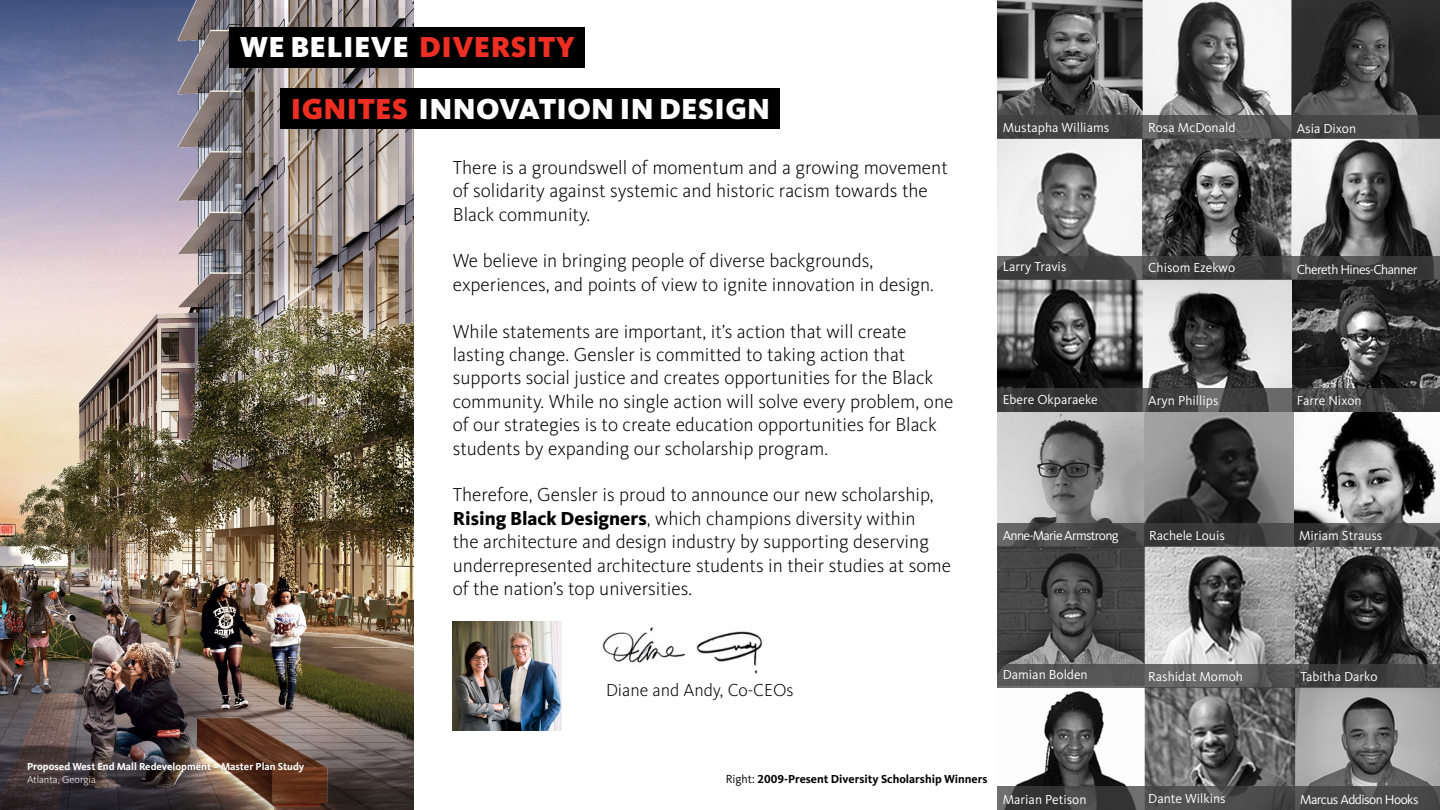
<style>
.page{position:relative;width:1440px;height:810px;background:#fff}
.page>*{position:absolute;margin:0;border:0;box-sizing:border-box;transform-origin:0 0}
.t1{font:900 30px/61.5px "Kievit OT";letter-spacing:.01em;color:#fff}
.t2{font:19.5px/23.4px "Kievit OT Light";color:#000}
.t3{font:18px "Kievit OT Light";color:#000}
.t4{font:13.5px "Kievit OT";color:#fff}
.t5{font:13.5px "Kievit OT";letter-spacing:-.04em;color:#fff}
.t6{font:13.5px "Kievit OT";letter-spacing:-.05em;color:#fff}
.t7{font:700 12px "Kievit OT";color:#000}
.t8{font:700 10.5px "Kievit OT";color:#fff}
.t9{font:10.5px "Kievit OT Light";color:#fff}
.s1{color:#ee2e22}
.s2{font-family:"Kievit OT";font-weight:800}
.s3{font-weight:400}
</style>
<div class="page">
<img style="left:0;top:0;width:414px;height:810px">
<img style="left:997px;top:412px;width:443px;height:398px">
<img style="left:997px;top:1px;width:443px;height:411px">
<img style="left:602px;top:627px;width:161px;height:47px">
<img style="left:453px;top:621px;width:109px;height:109px">
<div style="left:230px;top:27px;width:355px;height:41px;background:#000"></div>
<svg style="left:998px;top:115px;width:442px;height:24px;background:#4b4b4b"></svg>
<svg style="left:998px;top:256px;width:442px;height:24px;background:#414141"></svg>
<svg style="left:998px;top:388px;width:442px;height:24px;background:#414141"></svg>
<svg style="left:998px;top:523px;width:442px;height:24px;background:#454545"></svg>
<svg style="left:998px;top:664px;width:442px;height:24px;background:#535353"></svg>
<svg style="left:998px;top:786px;width:442px;height:24px;background:#484848"></svg>
<div style="left:280px;top:88px;width:500px;height:41px;background:#000"></div>
<h1 class="t1" style="left:291px;top:16px;width:481px;text-indent:-51px">WE BELIEVE <span class="s1">DIVERSITY<br>IGNITES</span> INNOVATION IN DESIGN</h1>
<p class="t2" style="left:453px;top:156px;width:496px">There is a groundswell of momentum and a growing movement of solidarity against systemic and historic racism towards the<br>Black community.</p>
<p class="t2" style="left:453px;top:250px;width:483px">We believe in bringing people of diverse backgrounds, experiences, and points of view to ignite innovation in design.</p>
<p class="t2" style="left:453px;top:320px;width:502px">While statements are important, it’s action that will create lasting change. Gensler is committed to taking action that supports social justice and creates opportunities for the Black community. While no single action will solve every problem, one of our strategies is to create education opportunities for Black students by expanding our scholarship program.</p>
<p class="t2" style="left:453px;top:484px;width:500px">Therefore, Gensler is proud to announce our new scholarship, <span class="s2">Rising Black Designers</span>, which champions diversity within<br>the architecture and design industry by supporting deserving underrepresented architecture students in their studies at some of the nation’s top universities.</p>
<p class="t4" style="left:1003px;top:120px;width:108px">Mustapha Williams</p>
<p class="t4" style="left:1003px;top:259px;width:65px">Larry Travis</p>
<p class="t4" style="left:1003px;top:392px;width:97px">Ebere Okparaeke</p>
<p class="t6" style="left:1003px;top:528px;width:117px">Anne-Marie Armstrong</p>
<p class="t8" style="left:27px;top:761px;width:279px">Proposed West End Mall Redevelopment – Master Plan Study</p>
<p class="t9" style="left:27px;top:774px;width:70px">Atlanta, Georgia</p>
<p class="t3" style="left:606px;top:680px;width:189px">Diane and Andy, Co-CEOs</p>
<p class="t4" style="left:1003px;top:667px;width:87px">Damian Bolden</p>
<p class="t7" style="left:726px;top:772px;width:263px"><span class="s3">Right:</span> 2009-Present Diversity Scholarship Winners</p>
<p class="t4" style="left:1003px;top:792px;width:85px">Marian Petison</p>
<p class="t4" style="left:1148px;top:120px;width:89px">Rosa McDonald</p>
<p class="t4" style="left:1148px;top:260px;width:88px">Chisom Ezekwo</p>
<p class="t4" style="left:1148px;top:393px;width:72px">Aryn Phillips</p>
<p class="t4" style="left:1149px;top:528px;width:77px">Rachele Louis</p>
<p class="t4" style="left:1148px;top:669px;width:96px">Rashidat Momoh</p>
<p class="t4" style="left:1148px;top:791px;width:79px">Dante Wilkins</p>
<p class="t4" style="left:1297px;top:121px;width:61px">Asia Dixon</p>
<p class="t5" style="left:1297px;top:262px;width:122px">Chereth Hines-Channer</p>
<p class="t4" style="left:1297px;top:393px;width:66px">Farre Nixon</p>
<p class="t4" style="left:1299px;top:528px;width:85px">Miriam Strauss</p>
<p class="t4" style="left:1301px;top:669px;width:79px">Tabitha Darko</p>
<p class="t5" style="left:1300px;top:792px;width:120px">Marcus Addison Hooks</p>
</div>
